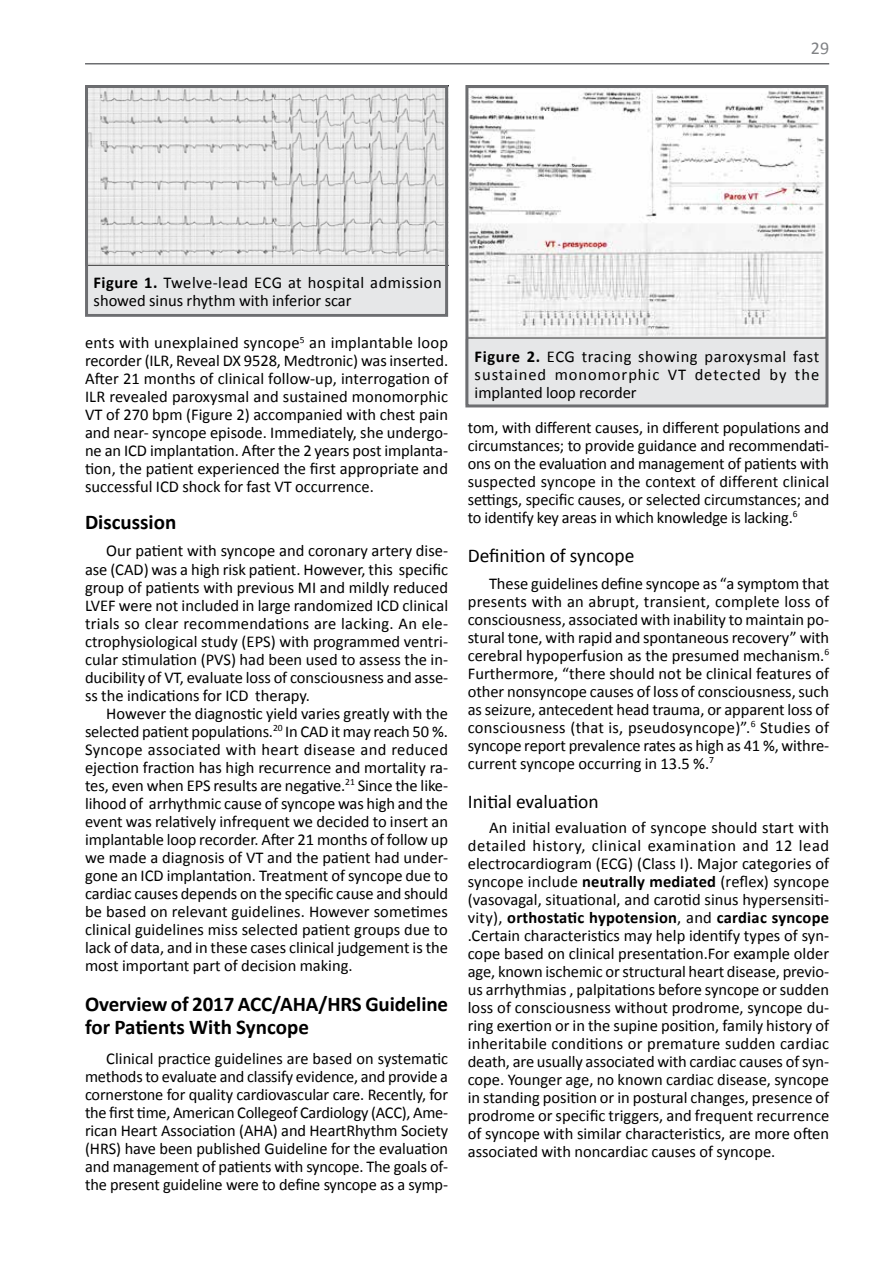
<style>
.page{position:relative;width:893px;height:1263px;background:#fff}
.page>*{position:absolute;margin:0;border:0;box-sizing:border-box;transform-origin:0 0}
.t1{font:700 21px/22.5px "Calibri";letter-spacing:-.005em;color:#000}
.t2{font:19.5px "Calibri";color:#000}
.t3{font:18px "Calibri";color:#808285}
.t4{font:16.5px/18px "Calibri";color:#000;text-align:justify}
.s1{font-weight:700}
</style>
<div class="page">
<hr style="left:85px;top:63px;width:744px;height:2px;background:#6d6e71">
<div style="left:465px;top:339px;width:360px;height:65px;background:#e6e7e8"></div>
<div style="left:87px;top:265px;width:360px;height:48px;background:#e6e7e8"></div>
<img style="left:89px;top:89px;width:355px;height:176px">
<img style="left:469px;top:89px;width:355px;height:250px">
<div style="left:85px;top:85px;width:363px;height:232px;border:3px solid #6d6e71"></div>
<div style="left:465px;top:85px;width:363px;height:322px;border:3px solid #6d6e71"></div>
<p class="t3" style="left:811px;top:37px;width:20px">29</p>
<p class="t4" style="left:94px;top:274px;width:350px"><span class="s1">Figure 1.</span> Twelve-lead ECG at hospital admission showed sinus rhythm with inferior scar</p>
<p class="t4" style="left:85px;top:334px;width:365px">ents with unexplained syncope<sup>5</sup> an implantable loop recorder (ILR, Reveal DX 9528, Medtronic) was inserted.<br>After 21 months of clinical follow-up, interrogation of ILR revealed paroxysmal and sustained monomorphic VT of 270 bpm (Figure 2) accompanied with chest pain and near- syncope episode. Immediately, she undergo&shy;ne an ICD implantation. After the 2 years post implanta&shy;tion, the patient experienced the first appropriate and successful ICD shock for fast VT occurrence.</p>
<p class="t1" style="left:85px;top:511px;width:93px">Discussion</p>
<p class="t4" style="left:85px;top:542px;width:365px;text-indent:21px">Our patient with syncope and coronary artery dise&shy;ase (CAD) was a high risk patient. However, this specific group of patients with previous MI and mildly reduced LVEF were not included in large randomized ICD clinical trials so clear recommendations are lacking. An ele&shy;ctrophysiological study (EPS) with programmed ventri&shy;cular stimulation (PVS) had been used to assess the in&shy;ducibility of VT, evaluate loss of consciousness and asse&shy;ss the indications for ICD therapy.</p>
<p class="t4" style="left:85px;top:704px;width:365px;text-indent:21px">However the diagnostic yield varies greatly with the selected patient populations.<sup>20</sup> In CAD it may reach 50 %.<br>Syncope associated with heart disease and reduced ejection fraction has high recurrence and mortality ra&shy;tes, even when EPS results are negative.<sup>21</sup> Since the like&shy;lihood of arrhythmic cause of syncope was high and the event was relatively infrequent we decided to insert an implantable loop recorder. After 21 months of follow up we made a diagnosis of VT and the patient had under&shy;gone an ICD implantation. Treatment of syncope due to cardiac causes depends on the specific cause and should be based on relevant guidelines. However sometimes clinical guidelines miss selected patient groups due to lack of data, and in these cases clinical judgement is the most important part of decision making.</p>
<p class="t1" style="left:85px;top:993px;width:364px">Overview of 2017 ACC/AHA/HRS Guideline for Patients With Syncope</p>
<p class="t4" style="left:85px;top:1049px;width:365px;text-indent:21px">Clinical practice guidelines are based on systematic methods to evaluate and classify evidence, and provide a cornerstone for quality cardiovascular care. Recently, for the first time, American Collegeof Cardiology (ACC), Ame&shy;rican Heart Association (AHA) and HeartRhythm Society (HRS) have been published Guideline for the evaluation and management of patients with syncope. The goals of&shy;the present guideline were to define syncope as a symp-</p>
<p class="t4" style="left:475px;top:348px;width:346px"><span class="s1">Figure 2.</span> ECG tracing showing paroxysmal fast sustained monomorphic VT detected by the implanted loop recorder</p>
<p class="t4" style="left:468px;top:418px;width:363px">tom, with different causes, in different populations and circumstances; to provide guidance and recommendati&shy;ons on the evaluation and management of patients with suspected syncope in the context of different clinical settings, specific causes, or selected circumstances; and to identify key areas in which knowledge is lacking.<sup>6</sup></p>
<p class="t2" style="left:468px;top:543px;width:168px">Definition of syncope</p>
<p class="t4" style="left:468px;top:574px;width:363px;text-indent:21px">These guidelines define syncope as “a symptom that presents with an abrupt, transient, complete loss of consciousness, associated with inability to maintain po&shy;stural tone, with rapid and spontaneous recovery” with cerebral hypoperfusion as the presumed mechanism.<sup>6<br></sup>Furthermore, “there should not be clinical features of other nonsyncope causes of loss of consciousness, such as seizure, antecedent head trauma, or apparent loss of consciousness (that is, pseudosyncope)”.<sup>6</sup> Studies of syncope report prevalence rates as high as 41 %, withre&shy;current syncope occurring in 13.5 %.<sup>7</sup></p>
<p class="t2" style="left:468px;top:789px;width:133px">Initial evaluation</p>
<p class="t4" style="left:468px;top:819px;width:363px;text-indent:21px">An initial evaluation of syncope should start with detailed history, clinical examination and 12 lead electrocardiogram (ECG) (Class I). Major categories of syncope include <span class="s1">neutrally mediated</span> (reflex) syncope (vasovagal, situational, and carotid sinus hypersensiti&shy;vity), <span class="s1">orthostatic hypotension</span>, and <span class="s1">cardiac syncope </span>.Certain characteristics may help identify types of syn&shy;cope based on clinical presentation.For example older age, known ischemic or structural heart disease, previo&shy;us arrhythmias , palpitations before syncope or sudden loss of consciousness without prodrome, syncope du&shy;ring exertion or in the supine position, family history of inheritabile conditions or premature sudden cardiac death, are usually associated with cardiac causes of syn&shy;cope. Younger age, no known cardiac disease, syncope in standing position or in postural changes, presence of prodrome or specific triggers, and frequent recurrence of syncope with similar characteristics, are more often associated with noncardiac causes of syncope.</p>
</div>
